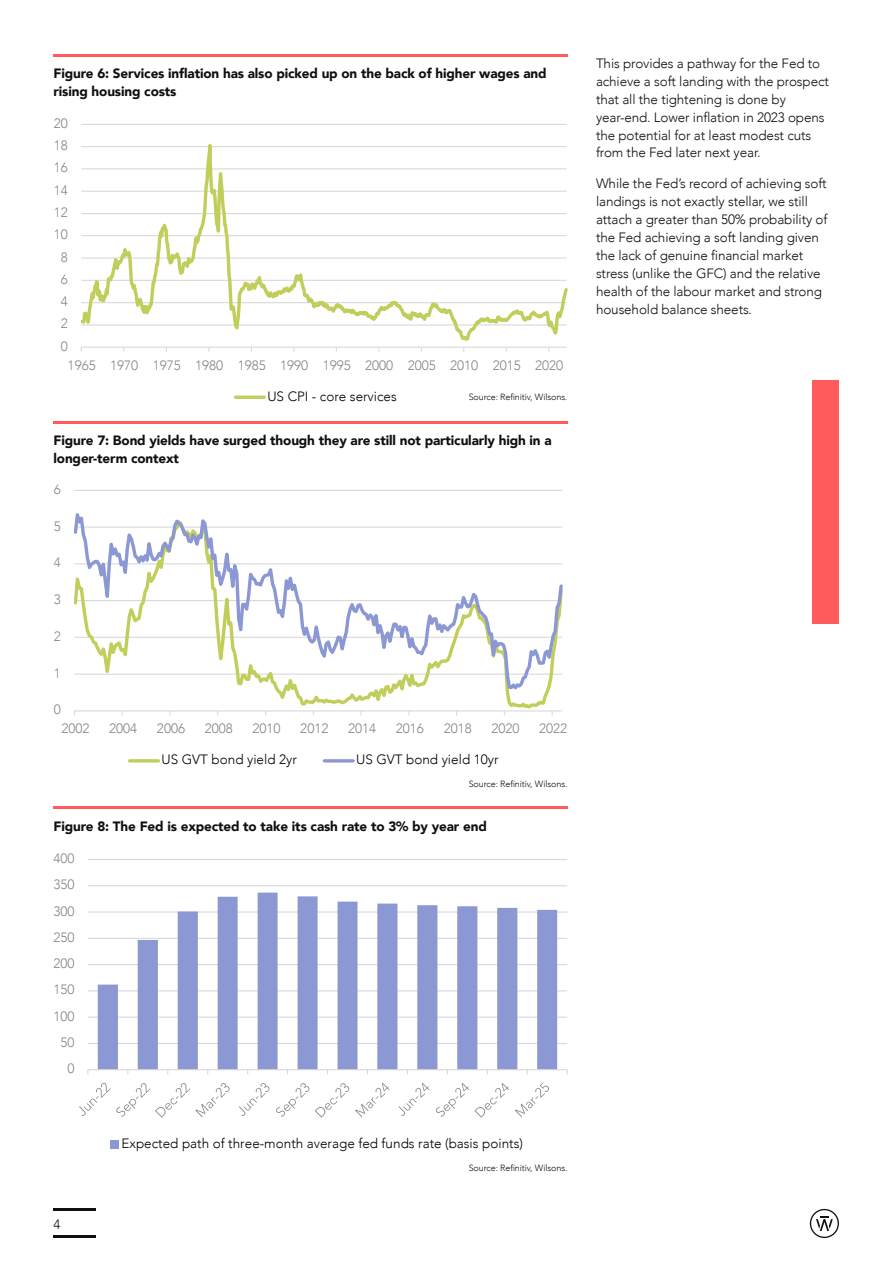
<style>
.page{position:relative;width:893px;height:1263px;background:#fff}
.page>*{position:absolute;margin:0;border:0;box-sizing:border-box;transform-origin:0 0}
.t1{font:300 13.5px/18px "Avenir";letter-spacing:-.01em;color:#101010}
.t2{font:900 13.5px/18px "Avenir";letter-spacing:-.01em;color:#101010}
.t3{font:300 13.5px "Avenir";color:#878787}
.t4{font:300 13.5px "Avenir";color:#000}
.t5{font:300 9px "Avenir";letter-spacing:-.01em;color:#101010}
</style>
<div class="page">
<svg style="left:810px;top:1209px;width:29px;height:29px"></svg>
<hr style="left:54px;top:1236px;width:42px;height:2px;background:#101010">
<hr style="left:54px;top:1209px;width:42px;height:2px;background:#101010">
<hr style="left:88px;top:1043px;width:479px;height:1px;background:#d9d9d9">
<hr style="left:88px;top:1016px;width:479px;height:2px;background:#d9d9d9">
<hr style="left:88px;top:990px;width:479px;height:1px;background:#d9d9d9">
<hr style="left:88px;top:964px;width:479px;height:1px;background:#d9d9d9">
<hr style="left:88px;top:938px;width:479px;height:1px;background:#d9d9d9">
<hr style="left:88px;top:911px;width:479px;height:1px;background:#d9d9d9">
<hr style="left:88px;top:885px;width:479px;height:1px;background:#d9d9d9">
<hr style="left:88px;top:859px;width:479px;height:1px;background:#d9d9d9">
<svg style="left:98px;top:892px;width:459px;height:177px"></svg>
<hr style="left:88px;top:1069px;width:479px;height:1px;background:#d9d9d9">
<svg style="left:79px;top:1083px;width:151px;height:34px"></svg>
<svg style="left:239px;top:1083px;width:31px;height:33px"></svg>
<svg style="left:276px;top:1083px;width:33px;height:34px"></svg>
<svg style="left:315px;top:1083px;width:34px;height:34px"></svg>
<svg style="left:355px;top:1083px;width:34px;height:34px"></svg>
<svg style="left:399px;top:1083px;width:30px;height:33px"></svg>
<svg style="left:436px;top:1083px;width:73px;height:34px"></svg>
<svg style="left:515px;top:1082px;width:34px;height:35px"></svg>
<div style="left:110px;top:1141px;width:8px;height:8px;background:#8c98d4"></div>
<hr style="left:74px;top:490px;width:488px;height:1px;background:#d9d9d9">
<svg style="left:74px;top:694px;width:488px;height:18px"></svg>
<svg style="left:74px;top:513px;width:489px;height:181px"></svg>
<hr style="left:130px;top:759px;width:28px;height:3px;background:#c2ce5b">
<hr style="left:324px;top:759px;width:29px;height:3px;background:#8c98d4">
<hr style="left:81px;top:347px;width:486px;height:1px;background:#d9d9d9">
<svg style="left:81px;top:124px;width:486px;height:217px"></svg>
<hr style="left:235px;top:396px;width:29px;height:3px;background:#c2ce5b">
<hr style="left:54px;top:54px;width:514px;height:2px;background:#ff5c5b">
<hr style="left:54px;top:421px;width:514px;height:3px;background:#ff5c5b">
<hr style="left:54px;top:807px;width:514px;height:2px;background:#ff5c5b">
<div style="left:813px;top:380px;width:26px;height:243px;background:#ff5c5b"></div>
<p class="t2" style="left:54px;top:64px;width:495px">Figure 6: Services inflation has also picked up on the back of higher wages and rising housing costs</p>
<p class="t3" style="left:54px;top:115px;width:16px">20</p>
<p class="t3" style="left:54px;top:137px;width:16px">18</p>
<p class="t3" style="left:54px;top:160px;width:16px">16</p>
<p class="t3" style="left:54px;top:182px;width:16px">14</p>
<p class="t3" style="left:54px;top:204px;width:16px">12</p>
<p class="t3" style="left:54px;top:227px;width:16px">10</p>
<p class="t3" style="left:61px;top:249px;width:9px">8</p>
<p class="t3" style="left:61px;top:271px;width:9px">6</p>
<p class="t3" style="left:61px;top:293px;width:9px">4</p>
<p class="t3" style="left:61px;top:316px;width:9px">2</p>
<p class="t3" style="left:61px;top:338px;width:9px">0</p>
<p class="t3" style="left:68px;top:357px;width:497px">1965 1970 1975 1980 1985 1990 1995 2000 2005 2010 2015 2020</p>
<p class="t4" style="left:267px;top:388px;width:131px">US CPI - core services</p>
<p class="t5" style="left:469px;top:391px;width:100px">Source: Refinitiv, Wilsons.</p>
<p class="t2" style="left:54px;top:431px;width:500px">Figure 7: Bond yields have surged though they are still not particularly high in a longer-term context</p>
<p class="t3" style="left:54px;top:481px;width:9px">6</p>
<p class="t3" style="left:54px;top:518px;width:9px">5</p>
<p class="t3" style="left:54px;top:555px;width:9px">4</p>
<p class="t3" style="left:54px;top:591px;width:9px">3</p>
<p class="t3" style="left:54px;top:628px;width:9px">2</p>
<p class="t3" style="left:54px;top:665px;width:9px">1</p>
<p class="t3" style="left:54px;top:702px;width:9px">0</p>
<p class="t3" style="left:61px;top:721px;width:30px">2002</p>
<p class="t3" style="left:109px;top:721px;width:30px">2004</p>
<p class="t3" style="left:157px;top:721px;width:30px">2006</p>
<p class="t3" style="left:205px;top:721px;width:30px">2008</p>
<p class="t3" style="left:253px;top:721px;width:30px">2010</p>
<p class="t3" style="left:300px;top:721px;width:30px">2012</p>
<p class="t3" style="left:348px;top:721px;width:30px">2014</p>
<p class="t3" style="left:396px;top:721px;width:30px">2016</p>
<p class="t3" style="left:444px;top:721px;width:30px">2018</p>
<p class="t3" style="left:491px;top:721px;width:30px">2020</p>
<p class="t3" style="left:539px;top:721px;width:30px">2022</p>
<p class="t4" style="left:162px;top:752px;width:137px">US GVT bond yield 2yr</p>
<p class="t4" style="left:356px;top:752px;width:144px">US GVT bond yield 10yr</p>
<p class="t5" style="left:469px;top:778px;width:100px">Source: Refinitiv, Wilsons.</p>
<p class="t2" style="left:54px;top:817px;width:435px">Figure 8: The Fed is expected to take its cash rate to 3% by year end</p>
<p class="t3" style="left:53px;top:850px;width:23px">400</p>
<p class="t3" style="left:53px;top:877px;width:23px">350</p>
<p class="t3" style="left:53px;top:903px;width:23px">300</p>
<p class="t3" style="left:53px;top:929px;width:23px">250</p>
<p class="t3" style="left:53px;top:955px;width:23px">200</p>
<p class="t3" style="left:53px;top:982px;width:23px">150</p>
<p class="t3" style="left:53px;top:1008px;width:23px">100</p>
<p class="t3" style="left:60px;top:1034px;width:16px">50</p>
<p class="t3" style="left:67px;top:1061px;width:9px">0</p>
<p class="t1" style="left:54px;top:1215px;width:9px">4</p>
<p class="t4" style="left:122px;top:1135px;width:403px">Expected path of three-month average fed funds rate (basis points)</p>
<p class="t5" style="left:469px;top:1163px;width:100px">Source: Refinitiv, Wilsons.</p>
<p class="t1" style="left:596px;top:54px;width:234px">This provides a pathway for the Fed to achieve a soft landing with the prospect that all the tightening is done by year-end. Lower inflation in 2023 opens the potential for at least modest cuts from the Fed later next year.</p>
<p class="t1" style="left:596px;top:175px;width:233px">While the Fed’s record of achieving soft landings is not exactly stellar, we still attach a greater than 50% probability of the Fed achieving a soft landing given the lack of genuine financial market stress (unlike the GFC) and the relative health of the labour market and strong household balance sheets.</p>
</div>
